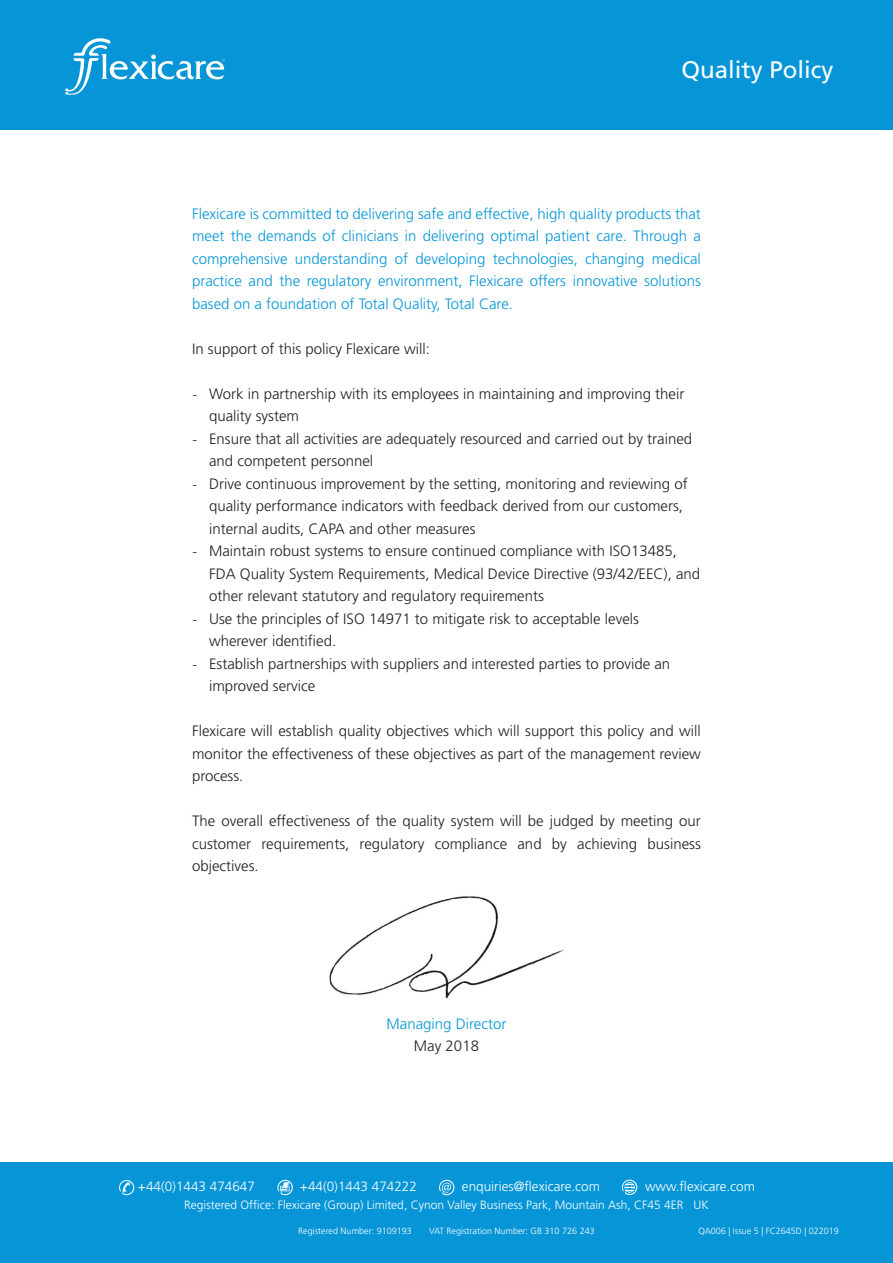
<style>
.page{position:relative;width:893px;height:1263px;background:#fff}
.page>*{position:absolute;margin:0;border:0;box-sizing:border-box;transform-origin:0 0}
.t1{font:24px "Frutiger LT Std";color:#fff}
.t2{font:300 15px/22.5px "Frutiger LT Std";color:#231f20}
.t3{font:300 15px/22.5px "Frutiger LT Std";color:#0696d7;text-align:justify}
.t4{font:300 13.5px "Frutiger LT Std";color:#fff}
.t5{font:300 12px "Frutiger LT Std";color:#fff}
.t6{font:300 9px "Frutiger LT Std";color:#fff}
.s1{font-family:"Minion Pro";font-weight:400}
</style>
<div class="page">
<img style="left:329px;top:896px;width:235px;height:103px">
<div style="left:0;top:0;width:893px;height:130px;background:#0696d7"></div>
<svg style="left:65px;top:38px;width:160px;height:57px"></svg>
<div style="left:0;top:1162px;width:893px;height:101px;background:#0696d7"></div>
<svg style="left:439px;top:1180px;width:15px;height:15px"></svg>
<svg style="left:277px;top:1180px;width:16px;height:15px"></svg>
<svg style="left:119px;top:1180px;width:15px;height:15px"></svg>
<svg style="left:622px;top:1179px;width:15px;height:16px"></svg>
<p class="t1" style="left:681px;top:55px;width:154px">Quality Policy</p>
<p class="t3" style="left:192px;top:203px;width:510px">Flexicare is committed to delivering safe and effective, high quality products that meet the demands of clinicians in delivering optimal patient care. Through a comprehensive understanding of developing technologies, changing medical practice and the regulatory environment, Flexicare offers innovative solutions based on a foundation of Total Quality, Total Care.</p>
<p class="t2" style="left:192px;top:338px;width:240px">In support of this policy Flexicare will:</p>
<p class="t2" style="left:209px;top:383px;width:477px;text-indent:-17px"><span class="s1">-</span> Work in partnership with its employees in maintaining and improving their quality system</p>
<p class="t2" style="left:209px;top:428px;width:485px;text-indent:-17px"><span class="s1">-</span> Ensure that all activities are adequately resourced and carried out by trained and competent personnel</p>
<p class="t2" style="left:209px;top:473px;width:480px;text-indent:-17px"><span class="s1">-</span> Drive continuous improvement by the setting, monitoring and reviewing of quality performance indicators with feedback derived from our customers, internal audits, CAPA and other measures</p>
<p class="t2" style="left:209px;top:540px;width:493px;text-indent:-17px"><span class="s1">-</span> Maintain robust systems to ensure continued compliance with ISO13485,<br>FDA Quality System Requirements, Medical Device Directive (93/42/EEC), and other relevant statutory and regulatory requirements</p>
<p class="t2" style="left:209px;top:608px;width:432px;text-indent:-17px"><span class="s1">-</span> Use the principles of ISO 14971 to mitigate risk to acceptable levels wherever identified.</p>
<p class="t2" style="left:209px;top:653px;width:463px;text-indent:-17px"><span class="s1">-</span> Establish partnerships with suppliers and interested parties to provide an improved service</p>
<p class="t2" style="left:192px;top:720px;width:510px;text-align:justify">Flexicare will establish quality objectives which will support this policy and will monitor the effectiveness of these objectives as part of the management review process.</p>
<p class="t2" style="left:192px;top:810px;width:510px;text-align:justify">The overall effectiveness of the quality system will be judged by meeting our customer requirements, regulatory compliance and by achieving business objectives.</p>
<p class="t3" style="left:387px;top:1013px;width:121px">Managing Director</p>
<p class="t2" style="left:414px;top:1035px;width:67px">May 2018</p>
<p class="t4" style="left:138px;top:1179px;width:118px">+44(0)1443 474647</p>
<p class="t4" style="left:300px;top:1179px;width:118px">+44(0)1443 474222</p>
<p class="t4" style="left:462px;top:1179px;width:140px">enquiries@flexicare.com</p>
<p class="t4" style="left:645px;top:1179px;width:112px">www.flexicare.com</p>
<p class="t5" style="left:184px;top:1198px;width:526px">Registered Office: Flexicare (Group) Limited, Cynon Valley Business Park, Mountain Ash, CF45 4ER UK</p>
<p class="t6" style="left:698px;top:1226px;width:142px">QA006 | Issue 5 | FC2645D | 022019</p>
<p class="t6" style="left:298px;top:1225px;width:115px">Registered Number: 9109193</p>
<p class="t6" style="left:429px;top:1225px;width:167px">VAT Registration Number: GB 310 726 243</p>
</div>
